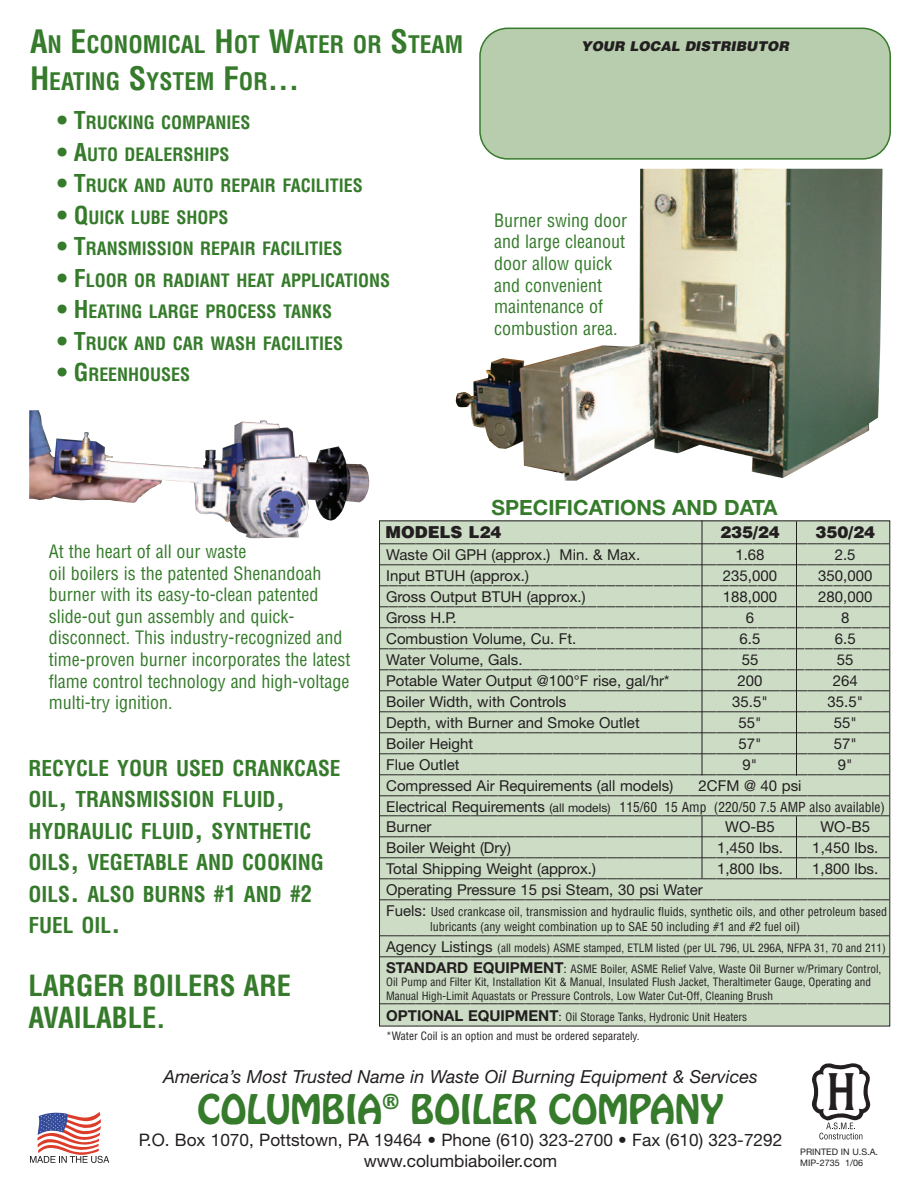
<style>
.page{position:relative;width:918px;height:1188px;background:#fff}
.page>*{position:absolute;margin:0;border:0;box-sizing:border-box;transform-origin:0 0}
.t1{font:56.25px "Amerigo BT Bold A";color:#231f20;scale:.79 1}
.t2{font:36px "Hobo";color:#357b2b}
.t3{font:700 condensed 28.5px/31.5px "Helvetica";color:#357b2b}
.t4{font:700 condensed 23.7px/37.8px "Helvetica";color:#357b2b}
.t5{font:700 condensed 21.3px/31.5px "Helvetica";color:#357b2b}
.t6{font:700 21px "Helvetica Neue";color:#357b2b}
.t7{font:18px/20.9px "Helvetica Neue";color:#231f20;text-align:justify}
.t8{font:condensed 18px/21.6px "Helvetica";color:#357b2b}
.t9{font:700 condensed 18px "Helvetica";color:#357b2b}
.t10{font:italic 18px "Helvetica Neue";color:#231f20}
.t11{font:17.25px/21px "Helvetica Neue";color:#231f20;text-align:center}
.t12{font:900 16.5px "Helvetica";color:#231f20}
.t13{font:15px "Helvetica Neue";color:#231f20}
.t14{font:condensed 13.5px "Helvetica";color:#231f20}
.t15{font:italic 900 13.5px "Helvetica";color:#231f20}
.t16{font:condensed 12px/15px "Helvetica";color:#231f20}
.t17{font:condensed 11.25px/21px "Helvetica";color:#231f20}
.t18{font:9px/10.8px "Helvetica Neue";color:#231f20}
.s1{font-size:31.5px}
.s2{font-size:24px}
.s3{font-size:28.5px}
.s4{font-size:22.5px}
.s5{font-family:"Helvetica Neue";font-stretch:normal;font-size:15px}
.s6{font-family:"Helvetica Neue";font-stretch:normal;font-size:12px}
.s7{font-family:"Helvetica Neue";font-weight:700;font-stretch:normal;font-size:15px}
</style>
<div class="page">
<div style="left:380px;top:521px;width:510px;height:505px;background:#ccdcc5"></div>
<img style="left:811px;top:1063px;width:60px;height:58px">
<div style="left:827px;top:1071px;width:28px;height:41px;background:#fff"></div>
<svg style="left:835px;top:1088px;width:12px;height:3px"></svg>
<svg style="left:819px;top:1123px;width:43px;height:17px"></svg>
<svg style="left:30px;top:1112px;width:79px;height:51px"></svg>
<hr style="left:702px;top:520px;width:1px;height:255px;background:#231f20">
<hr style="left:796px;top:521px;width:1px;height:255px;background:#231f20">
<div style="left:479px;top:28px;width:412px;height:132px;background:#b7cdad"></div>
<hr style="left:796px;top:816px;width:1px;height:62px;background:#231f20">
<img style="left:29px;top:410px;width:340px;height:128px">
<img style="left:456px;top:169px;width:427px;height:312px">
<hr style="left:702px;top:816px;width:1px;height:62px;background:#231f20">
<h3 class="t4" style="left:30px;top:27px;width:435px"><span class="s1">A</span>N <span class="s1">E</span>CONOMICAL <span class="s1">H</span>OT <span class="s1">W</span>ATER OR <span class="s1">S</span>TEAM<br><span class="s1">H</span>EATING <span class="s1">S</span>YSTEM <span class="s1">F</span>OR<span class="s1">...</span></h3>
<p class="t9" style="left:57px;top:116px;width:195px"><span class="s2">• T</span>RUCKING COMPANIES</p>
<p class="t9" style="left:57px;top:147px;width:174px"><span class="s2">• A</span>UTO DEALERSHIPS</p>
<p class="t9" style="left:57px;top:179px;width:307px"><span class="s2">• T</span>RUCK AND AUTO REPAIR FACILITIES</p>
<p class="t9" style="left:57px;top:210px;width:173px"><span class="s2">• Q</span>UICK LUBE SHOPS</p>
<p class="t9" style="left:57px;top:242px;width:287px"><span class="s2">• T</span>RANSMISSION REPAIR FACILITIES</p>
<p class="t9" style="left:57px;top:273px;width:335px"><span class="s2">• F</span>LOOR OR RADIANT HEAT APPLICATIONS</p>
<p class="t9" style="left:57px;top:305px;width:277px"><span class="s2">• H</span>EATING LARGE PROCESS TANKS</p>
<p class="t9" style="left:57px;top:336px;width:288px"><span class="s2">• T</span>RUCK AND CAR WASH FACILITIES</p>
<p class="t9" style="left:57px;top:368px;width:135px"><span class="s2">• G</span>REENHOUSES</p>
<p class="t15" style="left:581px;top:41px;width:209px">YOUR LOCAL DISTRIBUTOR</p>
<p class="t8" style="left:494px;top:211px;width:134px">Burner swing door and large cleanout door allow quick and convenient maintenance of combustion area.</p>
<p class="t6" style="left:492px;top:494px;width:287px">SPECIFICATIONS AND DATA</p>
<p class="t8" style="left:49px;top:542px;width:303px">At the heart of all our waste<br>oil boilers is the patented Shenandoah burner with its easy-to-clean patented slide-out gun assembly and quick&shy;disconnect. This industry-recognized and time-proven burner incorporates the latest flame control technology and high-voltage multi-try ignition.</p>
<p class="t5" style="left:28px;top:754px;width:314px">RECYCLE YOUR USED CRANKCASE<br>OIL<span class="s3">,</span> TRANSMISSION FLUID<span class="s3">,<br></span>HYDRAULIC FLUID<span class="s3">,</span> SYNTHETIC<br>OILS<span class="s3">,</span> VEGETABLE AND COOKING<br>OILS<span class="s3">.</span> ALSO BURNS <span class="s4">#1</span> AND <span class="s4">#2<br></span>FUEL OIL<span class="s3">.</span></p>
<h3 class="t3" style="left:28px;top:972px;width:264px">LARGER BOILERS ARE<br>AVAILABLE.</h3>
<p class="t12" style="left:386px;top:526px;width:118px">MODELS L24</p>
<p class="t12" style="left:720px;top:526px;width:61px">235/24</p>
<p class="t12" style="left:815px;top:526px;width:61px">350/24</p>
<p class="t13" style="left:386px;top:549px;width:255px">Waste Oil GPH (approx.) Min. &amp; Max.</p>
<p class="t13" style="left:735px;top:549px;width:31px">1.68</p>
<p class="t13" style="left:835px;top:549px;width:22px">2.5</p>
<p class="t13" style="left:386px;top:570px;width:144px">Input BTUH (approx.)</p>
<p class="t13" style="left:723px;top:570px;width:56px">235,000</p>
<p class="t13" style="left:818px;top:570px;width:56px">350,000</p>
<p class="t13" style="left:386px;top:591px;width:201px">Gross Output BTUH (approx.)</p>
<p class="t13" style="left:723px;top:591px;width:56px">188,000</p>
<p class="t13" style="left:818px;top:591px;width:56px">280,000</p>
<p class="t13" style="left:386px;top:612px;width:72px">Gross H.P.</p>
<p class="t13" style="left:746px;top:612px;width:10px">6</p>
<p class="t13" style="left:841px;top:612px;width:10px">8</p>
<p class="t13" style="left:386px;top:633px;width:192px">Combustion Volume, Cu. Ft.</p>
<p class="t13" style="left:740px;top:633px;width:22px">6.5</p>
<p class="t13" style="left:835px;top:633px;width:22px">6.5</p>
<p class="t13" style="left:386px;top:654px;width:138px">Water Volume, Gals.</p>
<p class="t13" style="left:742px;top:654px;width:18px">55</p>
<p class="t13" style="left:837px;top:654px;width:18px">55</p>
<p class="t13" style="left:386px;top:675px;width:285px">Potable Water Output @100°F rise, gal/hr*</p>
<p class="t13" style="left:738px;top:675px;width:27px">200</p>
<p class="t13" style="left:833px;top:675px;width:27px">264</p>
<p class="t13" style="left:386px;top:696px;width:182px">Boiler Width, with Controls</p>
<p class="t13" style="left:732px;top:696px;width:37px">35.5"</p>
<p class="t13" style="left:828px;top:696px;width:37px">35.5"</p>
<p class="t13" style="left:386px;top:717px;width:255px">Depth, with Burner and Smoke Outlet</p>
<p class="t13" style="left:739px;top:717px;width:25px">55"</p>
<p class="t13" style="left:834px;top:717px;width:25px">55"</p>
<p class="t13" style="left:386px;top:738px;width:89px">Boiler Height</p>
<p class="t13" style="left:739px;top:738px;width:25px">57"</p>
<p class="t13" style="left:834px;top:738px;width:25px">57"</p>
<p class="t13" style="left:386px;top:759px;width:75px">Flue Outlet</p>
<p class="t13" style="left:743px;top:759px;width:16px">9"</p>
<p class="t13" style="left:838px;top:759px;width:16px">9"</p>
<p class="t13" style="left:386px;top:780px;width:289px">Compressed Air Requirements (all models)</p>
<p class="t13" style="left:699px;top:780px;width:105px">2CFM @ 40 psi</p>
<p class="t14" style="left:386px;top:802px;width:500px"><span class="s5">Electrical Requirements</span> <span class="s6">(all models)</span> 115/60 15 Amp (220/50 7.5 AMP also available)</p>
<p class="t13" style="left:386px;top:821px;width:47px">Burner</p>
<p class="t13" style="left:725px;top:821px;width:51px">WO-B5</p>
<p class="t13" style="left:820px;top:821px;width:51px">WO-B5</p>
<p class="t13" style="left:386px;top:842px;width:126px">Boiler Weight (Dry)</p>
<p class="t13" style="left:717px;top:842px;width:68px">1,450 lbs.</p>
<p class="t13" style="left:812px;top:842px;width:68px">1,450 lbs.</p>
<p class="t13" style="left:386px;top:863px;width:211px">Total Shipping Weight (approx.)</p>
<p class="t13" style="left:717px;top:863px;width:68px">1,800 lbs.</p>
<p class="t13" style="left:812px;top:863px;width:68px">1,800 lbs.</p>
<p class="t13" style="left:386px;top:884px;width:318px">Operating Pressure 15 psi Steam, 30 psi Water</p>
<p class="t16" style="left:430px;top:905px;width:458px;text-indent:-44px"><span class="s5">Fuels:</span> Used crankcase oil, transmission and hydraulic fluids, synthetic oils, and other petroleum based lubricants (any weight combination up to SAE 50 including #1 and #2 fuel oil)</p>
<p class="t17" style="left:386px;top:938px;width:501px"><span class="s5">Agency Listings</span> (all models) ASME stamped, ETLM listed (per UL 796, UL 296A, NFPA 31, 70 and 211)<br><span class="s7">STANDARD EQUIPMENT</span><span class="s6">:</span> ASME Boiler, ASME Relief Valve, Waste Oil Burner w/Primary Control,</p>
<p class="t17" style="left:386px;top:977px;width:486px;line-height:13.5px">Oil Pump and Filter Kit, Installation Kit &amp; Manual, Insulated Flush Jacket, Theraltimeter Gauge, Operating and<br>Manual High-Limit Aquastats or Pressure Controls, Low Water Cut-Off, Cleaning Brush</p>
<p class="t17" style="left:386px;top:1008px;width:363px;line-height:19.5px"><span class="s7">OPTIONAL EQUIPMENT</span><span class="s6">:</span> Oil Storage Tanks, Hydronic Unit Heaters *Water Coil is an option and must be ordered separately.</p>
<p class="t7" style="left:380px;top:527px;width:511px">________________________________________________________ ________________________________________________________ ______________________________________________________ ______________________________________________________ ______________________________________________________ ______________________________________________________ ______________________________________________________ ________________________________________________________ ________________________________________________________ ________________________________________________________ ________________________________________________________ ________________________________________________________ ________________________________________________________ ________________________________________________________ ________________________________________________________ ________________________________________________________ ________________________________________________________ ________________________________________________________</p>
<p class="t7" style="left:380px;top:919px;width:511px">________________________________________________________ ________________________________________________________</p>
<p class="t7" style="left:380px;top:987px;width:511px">________________________________________________________</p>
<p class="t10" style="left:163px;top:1066px;width:596px">America’s Most Trusted Name in Waste Oil Burning Equipment &amp; Services</p>
<h2 class="t2" style="left:198px;top:1094px;width:527px">COLUMBIA<sup>®</sup> BOILER COMPANY</h2>
<p class="t11" style="left:139px;top:1131px;width:645px">P.O. Box 1070, Pottstown, PA 19464 • Phone (610) 323-2700 • Fax (610) 323-7292 www.columbiaboiler.com</p>
<h1 class="t1" style="left:827px;top:1071px;width:37px">H</h1>
<p class="t18" style="left:800px;top:1148px;width:79px">PRINTED IN U.S.A.<br>MIP-2735 1/06</p>
</div>
